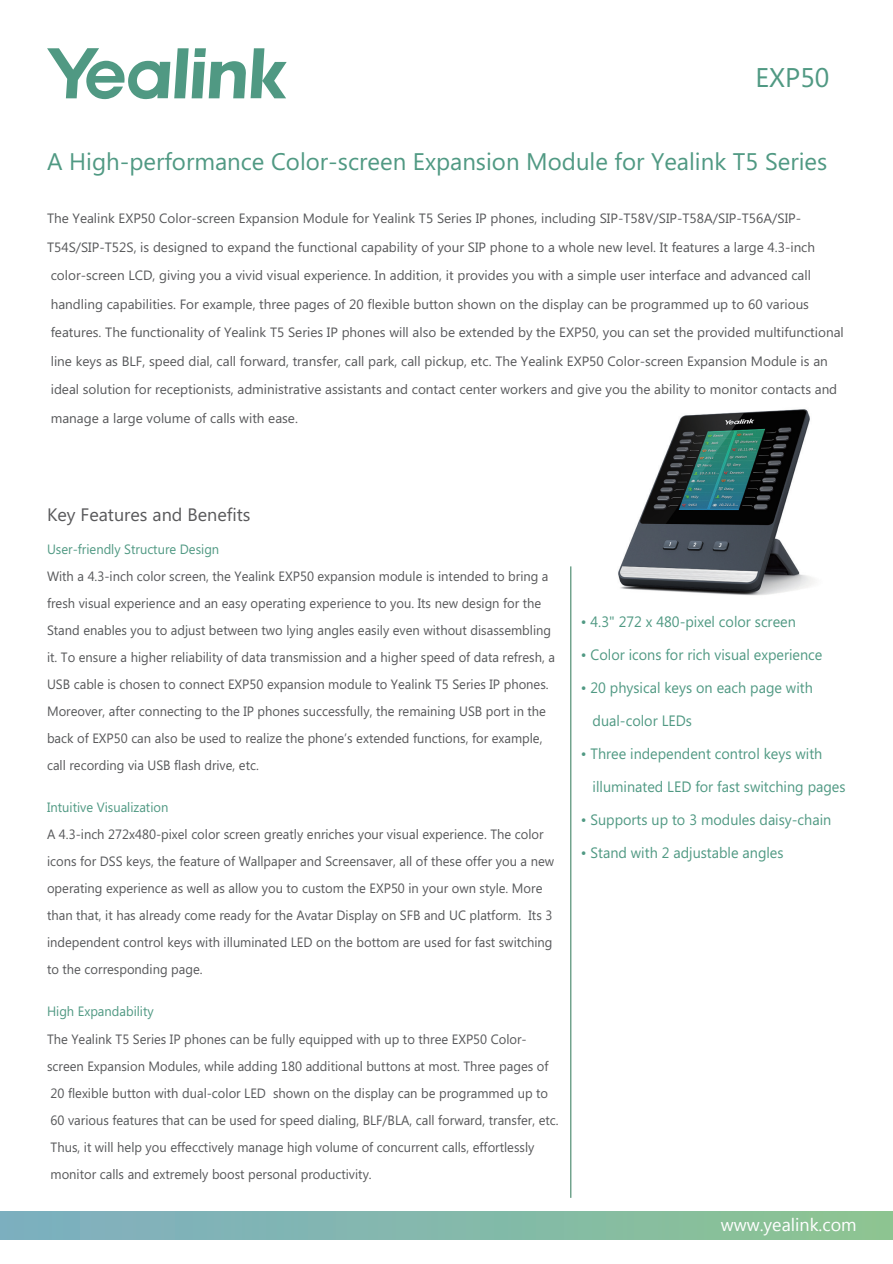
<style>
.page{position:relative;width:893px;height:1264px;background:#fff}
.page>*{position:absolute;margin:0;border:0;box-sizing:border-box;transform-origin:0 0}
.t1{font:27px "Microsoft Phags Pa";color:#509983}
.t2{font:24px "Microsoft Phags Pa";color:#509983}
.t3{font:18px "Microsoft Phags Pa";color:#59595b}
.t4{font:18px "Lao UI";color:#fff}
.t5{font:15px "Microsoft Phags Pa";color:#509983;scale:.96 1}
.t6{font:13.5px/27px "Microsoft Phags Pa";color:#57585a;scale:.96 1}
.t7{font:13.5px/28.5px "Microsoft Phags Pa";color:#57585a}
.t8{font:13.5px "Microsoft Phags Pa";color:#509983;scale:.96 1}
</style>
<div class="page">
<img style="left:618px;top:409px;width:197px;height:187px">
<hr style="left:570px;top:566px;width:1px;height:631px;background:#2d7756">
<svg style="left:47px;top:48px;width:239px;height:51px"></svg>
<div style="left:0;top:1210px;width:892px;height:28px;background:linear-gradient(to right,#7daec2,#8cc492)"></div>
<h1 class="t1" style="left:755px;top:59px;width:75px">EXP50</h1>
<h2 class="t2" style="left:47px;top:144px;width:781px">A High-performance Color-screen Expansion Module for Yealink T5 Series</h2>
<p class="t7" style="left:47px;top:204px;width:798px">The Yealink EXP50 Color-screen Expansion Module for Yealink T5 Series IP phones, including SIP-T58V/SIP-T58A/SIP-T56A/SIP-T54S/SIP-T52S, is designed to expand the functional capability of your SIP phone to a whole new level. It features a large 4.3-inch color-screen LCD, giving you a vivid visual experience. In addition, it provides you with a simple user interface and advanced call handling capabilities. For example, three pages of 20 flexible button shown on the display can be programmed up to 60 various features. The functionality of Yealink T5 Series IP phones will also be extended by the EXP50, you can set the provided multifunctional line keys as BLF, speed dial, call forward, transfer, call park, call pickup, etc. The Yealink EXP50 Color-screen Expansion Module is an ideal solution for receptionists, administrative assistants and contact center workers and give you the ability to monitor contacts and manage a large volume of calls with ease.</p>
<h3 class="t3" style="left:47px;top:502px;width:205px">Key Features and Benefits</h3>
<p class="t8" style="left:47px;top:540px;width:181px">User-friendly Structure Design</p>
<p class="t6" style="left:47px;top:562px;width:530px">With a 4.3-inch color screen, the Yealink EXP50 expansion module is intended to bring a fresh visual experience and an easy operating experience to you. Its new design for the Stand enables you to adjust between two lying angles easily even without disassembling it. To ensure a higher reliability of data transmission and a higher speed of data refresh, a USB cable is chosen to connect EXP50 expansion module to Yealink T5 Series IP phones.<br>Moreover, after connecting to the IP phones successfully, the remaining USB port in the back of EXP50 can also be used to realize the phone’s extended functions, for example, call recording via USB flash drive, etc.</p>
<p class="t8" style="left:47px;top:798px;width:128px">Intuitive Visualization</p>
<p class="t6" style="left:47px;top:820px;width:529px">A 4.3-inch 272x480-pixel color screen greatly enriches your visual experience. The color icons for DSS keys, the feature of Wallpaper and Screensaver, all of these offer you a new operating experience as well as allow you to custom the EXP50 in your own style. More than that, it has already come ready for the Avatar Display on SFB and UC platform. Its 3 independent control keys with illuminated LED on the bottom are used for fast switching to the corresponding page.</p>
<p class="t8" style="left:47px;top:1002px;width:113px">High Expandability</p>
<p class="t6" style="left:47px;top:1024px;width:534px">The Yealink T5 Series IP phones can be fully equipped with up to three EXP50 Color&shy;screen Expansion Modules, while adding 180 additional buttons at most. Three pages of 20 flexible button with dual-color LED shown on the display can be programmed up to 60 various features that can be used for speed dialing, BLF/BLA, call forward, transfer, etc.<br>Thus, it will help you effecctively manage high volume of concurrent calls, effortlessly monitor calls and extremely boost personal productivity.</p>
<p class="t5" style="left:580px;top:611px;width:225px">• 4.3" 272 x 480-pixel color screen</p>
<p class="t5" style="left:580px;top:644px;width:253px">• Color icons for rich visual experience</p>
<p class="t5" style="left:580px;top:677px;width:243px">• 20 physical keys on each page with</p>
<p class="t5" style="left:592px;top:710px;width:105px">dual-color LEDs</p>
<p class="t5" style="left:580px;top:743px;width:253px">• Three independent control keys with</p>
<p class="t5" style="left:592px;top:776px;width:265px">illuminated LED for fast switching pages</p>
<p class="t5" style="left:580px;top:809px;width:262px">• Supports up to 3 modules daisy-chain</p>
<p class="t5" style="left:580px;top:842px;width:213px">• Stand with 2 adjustable angles</p>
<h3 class="t4" style="left:720px;top:1211px;width:137px">www.yealink.com</h3>
</div>
